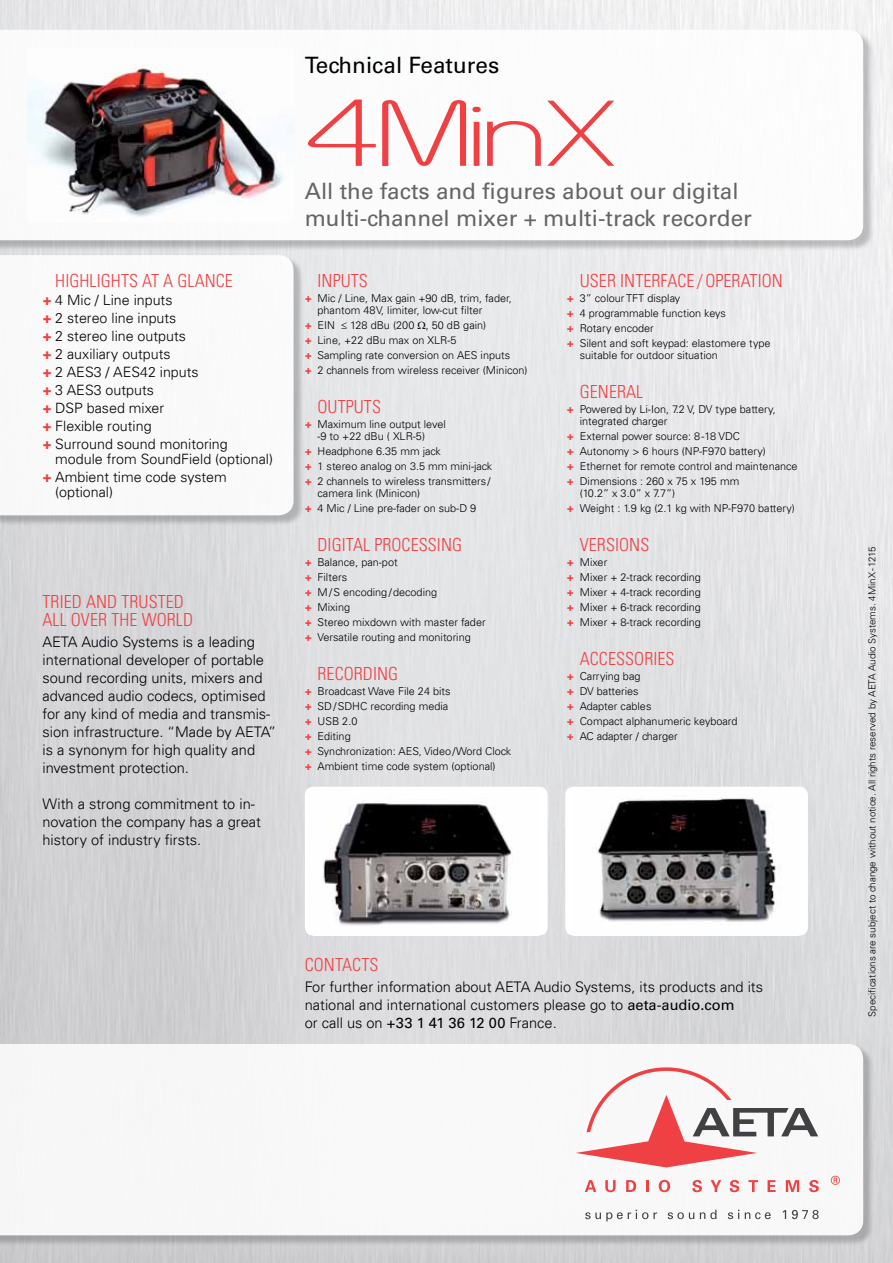
<style>
.page{position:relative;width:893px;height:1263px;background:#fff}
.page>*{position:absolute;margin:0;border:0;box-sizing:border-box;transform-origin:0 0}
.t1{font:111.75px "Asenine Wide";color:#ef4144}
.t2{font:22.5px/27px "Univers";color:#636466}
.t3{font:22.5px "Univers";color:#000}
.t4{font:300 condensed 18px/18px "Univers";letter-spacing:.005em;color:#ef4144}
.t5{font:300 14.7px/18px "Univers LT";color:#000}
.t6{font:300 14.25px/18px "Univers LT";color:#000}
.t7{font:300 10.8px/15px "Univers LT";color:#000}
.t8{font:300 9.75px "Univers LT";color:#000}
.s1{font-family:"Univers";font-weight:900;color:#ef4144}
.s2{font-family:"Univers";font-weight:400}
</style>
<div class="page">
<div style="left:0;top:31px;width:874px;height:220px;background:#414042;opacity:.35"></div>
<svg style="left:0;top:30px;width:863px;height:210px"></svg>
<div style="left:0;top:1045px;width:874px;height:201px;background:#414042;opacity:.35"></div>
<svg style="left:0;top:1044px;width:863px;height:191px"></svg>
<img style="left:27px;top:48px;width:267px;height:174px">
<img style="left:323px;top:800px;width:190px;height:126px">
<img style="left:597px;top:798px;width:184px;height:124px">
<div style="left:0;top:256px;width:304px;height:270px;background:#414042;opacity:.35"></div>
<svg style="left:0;top:255px;width:294px;height:260px"></svg>
<svg style="left:585px;top:1210px;width:72px;height:11px"></svg>
<svg style="left:668px;top:1212px;width:26px;height:7px"></svg>
<svg style="left:700px;top:1210px;width:16px;height:9px"></svg>
<svg style="left:728px;top:1210px;width:11px;height:9px"></svg>
<svg style="left:745px;top:1212px;width:26px;height:7px"></svg>
<svg style="left:783px;top:1210px;width:3px;height:9px"></svg>
<svg style="left:792px;top:1210px;width:27px;height:9px"></svg>
<svg style="left:585px;top:1180px;width:11px;height:12px"></svg>
<svg style="left:605px;top:1180px;width:11px;height:12px"></svg>
<svg style="left:626px;top:1180px;width:10px;height:12px"></svg>
<svg style="left:646px;top:1180px;width:3px;height:12px"></svg>
<svg style="left:659px;top:1180px;width:11px;height:12px"></svg>
<svg style="left:692px;top:1180px;width:10px;height:12px"></svg>
<svg style="left:711px;top:1180px;width:10px;height:12px"></svg>
<svg style="left:730px;top:1180px;width:9px;height:12px"></svg>
<svg style="left:748px;top:1180px;width:10px;height:12px"></svg>
<svg style="left:767px;top:1180px;width:9px;height:12px"></svg>
<svg style="left:786px;top:1180px;width:13px;height:12px"></svg>
<svg style="left:809px;top:1180px;width:10px;height:12px"></svg>
<svg style="left:575px;top:1067px;width:243px;height:100px"></svg>
<svg style="left:831px;top:1176px;width:9px;height:9px"></svg>
<svg style="left:418px;top:322px;width:7px;height:7px"></svg>
<h3 class="t4" style="left:55px;top:272px;width:179px">HIGHLIGHTS AT A GLANCE</h3>
<h3 class="t6" style="left:43px;top:291px;width:187px"><span class="s1">+</span> 4 Mic / Line inputs<br><span class="s1">+</span> 2 stereo line inputs<br><span class="s1">+</span> 2 stereo line outputs<br><span class="s1">+</span> 2 auxiliary outputs<br><span class="s1">+</span> 2 AES3 / AES42 inputs<br><span class="s1">+</span> 3 AES3 outputs<br><span class="s1">+</span> DSP based mixer<br><span class="s1">+</span> Flexible routing<br><span class="s1">+</span> Surround sound monitoring</h3>
<h3 class="t6" style="left:43px;top:450px;width:232px;text-indent:13px">module from SoundField (optional) <span class="s1">+</span> Ambient time code system</h3>
<h3 class="t6" style="left:55px;top:483px;width:59px">(optional)</h3>
<h3 class="t4" style="left:43px;top:592px;width:152px">TRIED AND TRUSTED<br>ALL OVER THE WORLD</h3>
<p class="t5" style="left:43px;top:633px;width:235px">AETA Audio Systems is a leading international developer of portable sound recording units, mixers and advanced audio codecs, optimised for any kind of media and transmis&shy;sion infrastructure. “Made by AETA” is a synonym for high quality and investment protection.</p>
<h3 class="t5" style="left:43px;top:795px;width:220px">With a strong commitment to in&shy;novation the company has a great history of industry firsts.</h3>
<h2 class="t3" style="left:305px;top:52px;width:196px">Technical Features</h2>
<h1 class="t1" style="left:305px;top:76px;width:314px">4MinX</h1>
<h2 class="t2" style="left:305px;top:177px;width:449px">All the facts and figures about our digital multi-channel mixer + multi-track recorder</h2>
<h3 class="t4" style="left:317px;top:272px;width:50px">IN PUTS</h3>
<p class="t7" style="left:317px;top:292px;width:196px;line-height:12px;text-indent:-13px"><span class="s1">+</span> Mic / Line, Max gain +90 dB, trim, fader, phantom 48V, limiter, low-cut filter</p>
<p class="t7" style="left:305px;top:318px;width:224px"><span class="s1">+</span> EIN ≤ 128 dBu (200 , 50 dB gain)<br><span class="s1">+</span> Line, +22 dBu max on XLR-5<br><span class="s1">+</span> Sampling rate conversion on AES inputs<br><span class="s1">+</span> 2 channels from wireless receiver (Minicon)</p>
<h3 class="t4" style="left:317px;top:398px;width:63px">OUTPUTS</h3>
<p class="t7" style="left:317px;top:418px;width:130px;line-height:12px;text-indent:-13px"><span class="s1">+</span> Maximum line output level -9 to +22 dBu ( XLR-5)</p>
<p class="t7" style="left:305px;top:444px;width:189px"><span class="s1">+</span> Headphone 6.35 mm jack<br><span class="s1">+</span> 1 stereo analog on 3.5 mm mini-jack <span class="s1">+</span> 2 channels to wireless transmitters/</p>
<p class="t7" style="left:305px;top:486px;width:173px;text-indent:13px">camera link (Minicon)<br><span class="s1">+</span> 4 Mic / Line pre-fader on sub-D 9</p>
<h3 class="t4" style="left:317px;top:536px;width:102px">DIGITAL PROCESSIN</h3>
<h3 class="t4" style="left:452px;top:536px;width:12px">G</h3>
<p class="t7" style="left:305px;top:555px;width:182px"><span class="s1">+</span> Balance, pan-pot<br><span class="s1">+</span> Filters<br><span class="s1">+</span> M/S encoding/decoding<br><span class="s1">+</span> Mixing<br><span class="s1">+</span> Stereo mixdown with master fader <span class="s1">+</span> Versatile routing and monitoring</p>
<h3 class="t4" style="left:317px;top:665px;width:36px">RECORDIN</h3>
<h3 class="t4" style="left:388px;top:665px;width:12px">G</h3>
<p class="t7" style="left:305px;top:684px;width:208px"><span class="s1">+</span> Broadcast Wave File 24 bits<br><span class="s1">+</span> SD/SDHC recording media<br><span class="s1">+</span> USB 2.0<br><span class="s1">+</span> Editing<br><span class="s1">+</span> Synchronization: AES, Video/Word Clock <span class="s1">+</span> Ambient time code system (optional)</p>
<h3 class="t4" style="left:580px;top:272px;width:10px">USER</h3>
<h3 class="t4" style="left:620px;top:272px;width:146px">INTER FACE / O PERATION</h3>
<p class="t7" style="left:567px;top:291px;width:205px"><span class="s1">+</span> 3” colour TFT display<br><span class="s1">+</span> 4 programmable function keys<br><span class="s1">+</span> Rotary encoder<br><span class="s1">+</span> Silent and soft keypad: elastomere type</p>
<p class="t7" style="left:580px;top:348px;width:140px">suitable for outdoor situation</p>
<h3 class="t4" style="left:580px;top:383px;width:20px">GENERAL</h3>
<p class="t7" style="left:580px;top:403px;width:198px;line-height:12px;text-indent:-13px"><span class="s1">+</span> Powered by Li-Ion, 7.2 V, DV type battery, integrated charger</p>
<p class="t7" style="left:567px;top:429px;width:232px"><span class="s1">+</span> External power source: 8-18 VDC<br><span class="s1">+</span> Autonomy &gt; 6 hours (NP-F970 battery)<br><span class="s1">+</span> Ethernet for remote control and maintenance <span class="s1">+</span> Dimensions : 260 x 75 x 195 mm</p>
<p class="t7" style="left:567px;top:486px;width:230px;text-indent:13px">(10.2” x 3.0” x 7.7”)<br><span class="s1">+</span> Weight : 1.9 kg (2.1 kg with NP-F970 battery)</p>
<h3 class="t4" style="left:580px;top:536px;width:10px">VERSIONS</h3>
<p class="t7" style="left:567px;top:555px;width:135px"><span class="s1">+</span> Mixer<br><span class="s1">+</span> Mixer + 2-track recording <span class="s1">+</span> Mixer + 4-track recording <span class="s1">+</span> Mixer + 6-track recording <span class="s1">+</span> Mixer + 8-track recording</p>
<h3 class="t4" style="left:580px;top:650px;width:38px">ACCESSORIES</h3>
<p class="t7" style="left:567px;top:669px;width:172px"><span class="s1">+</span> Carrying bag<br><span class="s1">+</span> DV batteries<br><span class="s1">+</span> Adapter cables<br><span class="s1">+</span> Compact alphanumeric keyboard <span class="s1">+</span> AC adapter / charger</p>
<h3 class="t4" style="left:305px;top:956px;width:75px">CONTACTS</h3>
<h3 class="t5" style="left:305px;top:978px;width:460px">For further information about AETA Audio Systems, its products and its national and international customers please go to <span class="s2">aeta-audio.com<br></span>or call us on <span class="s2">+33 1 41 36 12 00</span> France.</h3>
<p class="t8" style="left:866px;top:1017px;width:471px;rotate:-90deg">Specifications are subject to change without notice. All rights reserved by AETA Audio Systems. 4MinX-1215</p>
</div>
